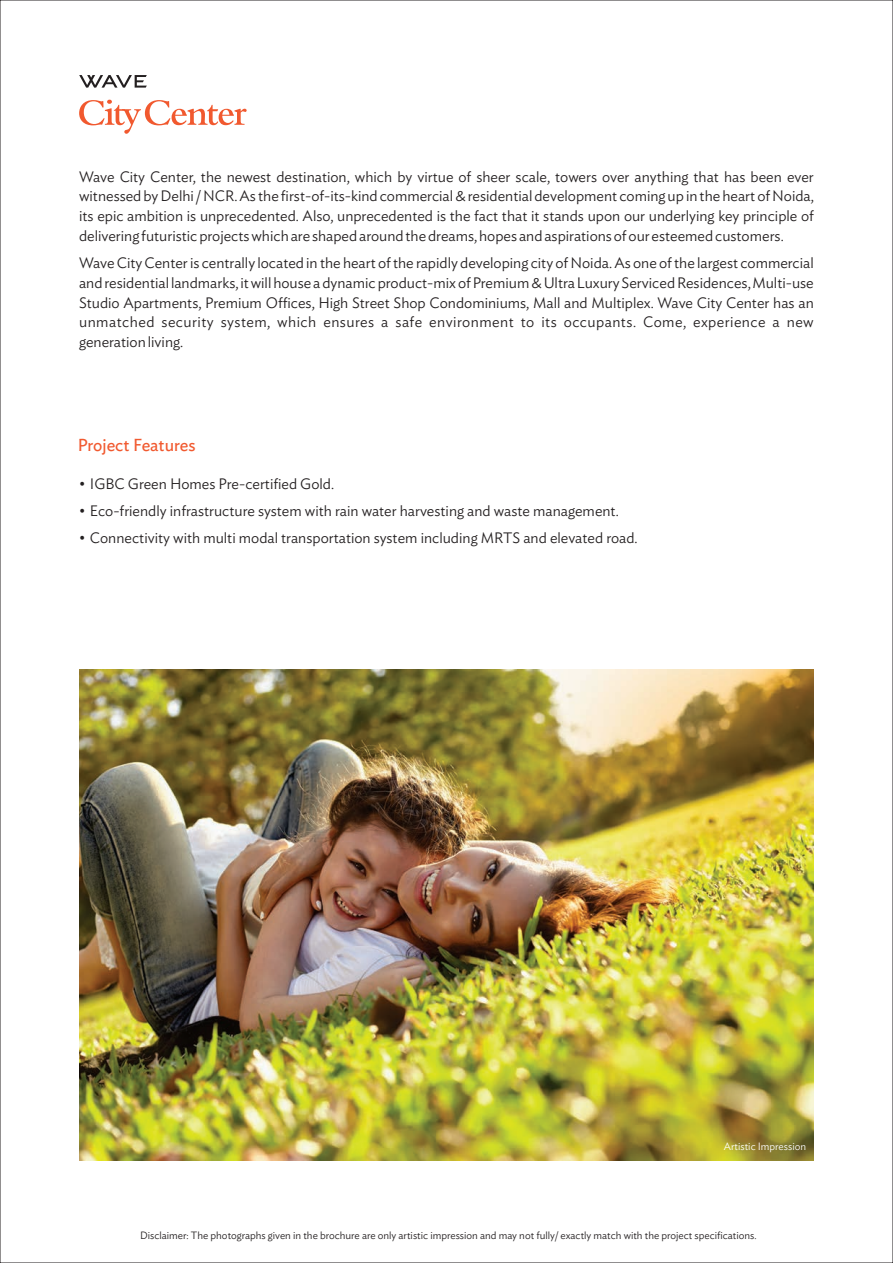
<style>
.page{position:relative;width:893px;height:1263px;background:#fff}
.page>*{position:absolute;margin:0;border:0;box-sizing:border-box;transform-origin:0 0}
.t1{font:17.25px "Ideal Sans";color:#f1592f}
.t2{font:300 15px/19.8px "Ideal Sans";color:#231f20;text-align:justify}
.t3{font:300 10.5px "Ideal Sans";color:#231f20}
.t4{font:300 10.5px "Ideal Sans";color:#fff}
</style>
<div class="page">
<svg style="left:79px;top:75px;width:68px;height:13px"></svg>
<svg style="left:79px;top:100px;width:168px;height:34px"></svg>
<img style="left:79px;top:670px;width:735px;height:490px">
<p class="t2" style="left:79px;top:167px;width:736px">Wave City Center, the newest destination, which by virtue of sheer scale, towers over anything that has been ever witnessed by Delhi / NCR. As the first-of-its-kind commercial &amp; residential development coming up in the heart of Noida, its epic ambition is unprecedented. Also, unprecedented is the fact that it stands upon our underlying key principle of delivering futuristic projects which are shaped around the dreams, hopes and aspirations of our esteemed customers.</p>
<p class="t2" style="left:79px;top:254px;width:736px">Wave City Center is centrally located in the heart of the rapidly developing city of Noida. As one of the largest commercial and residential landmarks, it will house a dynamic product-mix of Premium &amp; Ultra Luxury Serviced Residences, Multi-use Studio Apartments, Premium Offices, High Street Shop Condominiums, Mall and Multiplex. Wave City Center has an unmatched security system, which ensures a safe environment to its occupants. Come, experience a new generation living.</p>
<p class="t1" style="left:78px;top:437px;width:119px">Project Features</p>
<p class="t2" style="left:79px;top:474px;width:256px">• IGBC Green Homes Pre-certified Gold.</p>
<p class="t2" style="left:79px;top:501px;width:541px">• Eco-friendly infrastructure system with rain water harvesting and waste management.</p>
<p class="t2" style="left:79px;top:528px;width:560px">• Connectivity with multi modal transportation system including MRTS and elevated road.</p>
<p class="t4" style="left:724px;top:1141px;width:84px">Artistic Impression</p>
<p class="t3" style="left:140px;top:1231px;width:618px">Disclaimer: The photographs given in the brochure are only artistic impression and may not fully/ exactly match with the project specifications.</p>
</div>
